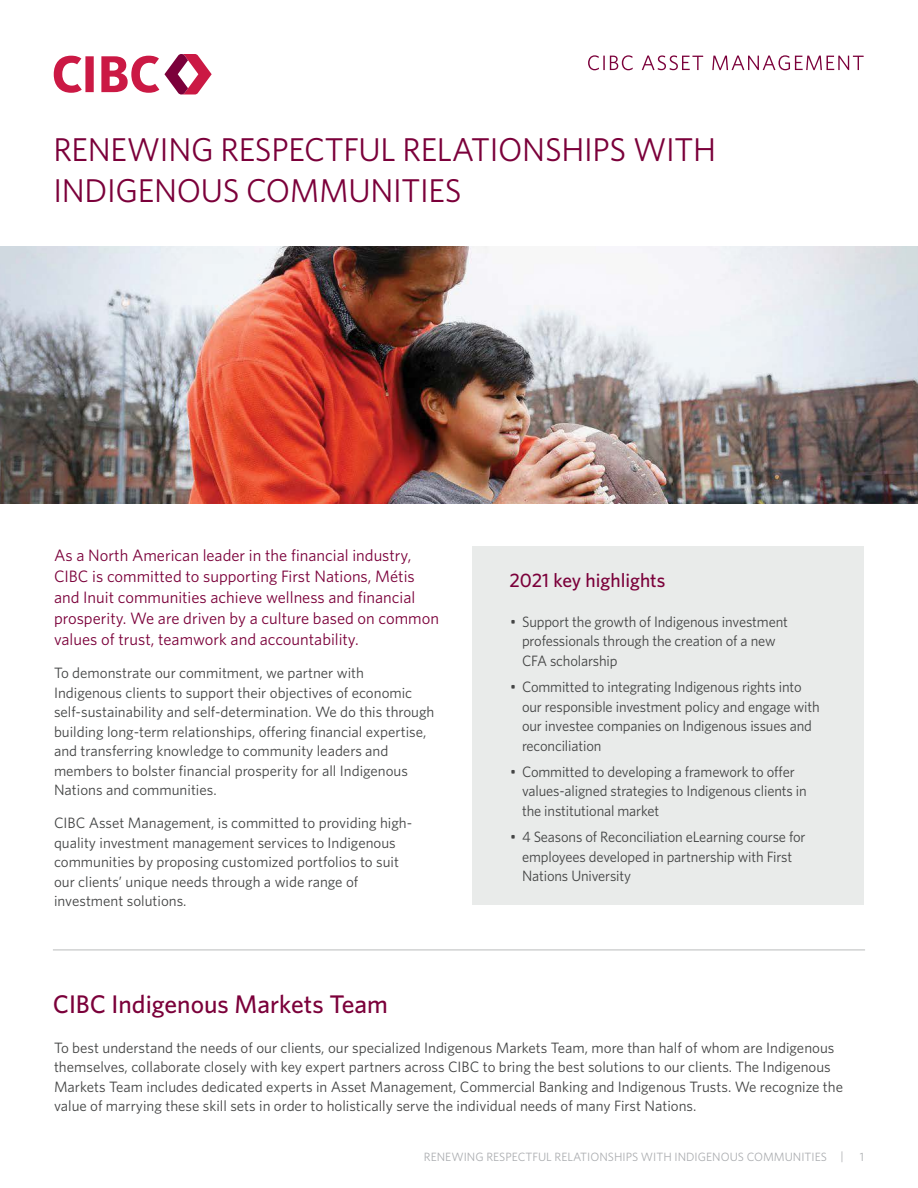
<style>
.page{position:relative;width:918px;height:1188px;background:#fff}
.page>*{position:absolute;margin:0;border:0;box-sizing:border-box;transform-origin:0 0}
.t1{font:33px/40.5px "Whitney";letter-spacing:-.01em;color:#7b003a}
.t2{font:500 25.5px "Whitney";color:#7b003a}
.t3{font:500 19.5px "Whitney";color:#7b003a}
.t4{font:16.5px/21px "Whitney";color:#7b003a}
.t5{font:15px/19.5px "Whitney";color:#434444}
.t6{font:12px "Whitney";color:#acaeb1}
</style>
<div class="page">
<svg style="left:54px;top:54px;width:158px;height:40px"></svg>
<svg style="left:588px;top:55px;width:45px;height:15px"></svg>
<svg style="left:642px;top:55px;width:61px;height:15px"></svg>
<svg style="left:712px;top:55px;width:152px;height:15px"></svg>
<div style="left:472px;top:546px;width:392px;height:359px;background:#e9ebea"></div>
<hr style="left:53px;top:950px;width:812px;height:1px;background:#b9bbbb">
<img style="left:0;top:246px;width:918px;height:257px">
<h1 class="t1" style="left:53px;top:129px;width:664px">RENEWING RESPECTFUL RELATIONSHIPS WITH<br>INDIGENOUS COMMUNITIES</h1>
<p class="t4" style="left:54px;top:544px;width:387px">As a North American leader in the financial industry, CIBC is committed to supporting First Nations, Métis and Inuit communities achieve wellness and financial prosperity. We are driven by a culture based on common values of trust, teamwork and accountability.</p>
<p class="t5" style="left:54px;top:663px;width:382px">To demonstrate our commitment, we partner with Indigenous clients to support their objectives of economic self-sustainability and self-determination. We do this through building long-term relationships, offering financial expertise, and transferring knowledge to community leaders and members to bolster financial prosperity for all Indigenous Nations and communities.</p>
<p class="t5" style="left:54px;top:813px;width:360px">CIBC Asset Management, is committed to providing high&shy;quality investment management services to Indigenous communities by proposing customized portfolios to suit our clients’ unique needs through a wide range of investment solutions.</p>
<h3 class="t3" style="left:509px;top:568px;width:158px">2021 key highlights</h3>
<p class="t5" style="left:522px;top:612px;width:267px;text-indent:-12px">• Support the growth of Indigenous investment professionals through the creation of a new<br>CFA scholarship</p>
<p class="t5" style="left:522px;top:677px;width:299px;text-indent:-12px">• Committed to integrating Indigenous rights into our responsible investment policy and engage with our investee companies on Indigenous issues and reconciliation</p>
<p class="t5" style="left:522px;top:762px;width:286px;text-indent:-12px">• Committed to developing a framework to offer values-aligned strategies to Indigenous clients in the institutional market</p>
<p class="t5" style="left:522px;top:827px;width:285px;text-indent:-12px">• 4 Seasons of Reconciliation eLearning course for employees developed in partnership with First<br>Nations University</p>
<h2 class="t2" style="left:53px;top:987px;width:337px">CIBC Indigenous Markets Team</h2>
<p class="t5" style="left:54px;top:1038px;width:791px">To best understand the needs of our clients, our specialized Indigenous Markets Team, more than half of whom are Indigenous themselves, collaborate closely with key expert partners across CIBC to bring the best solutions to our clients. The Indigenous Markets Team includes dedicated experts in Asset Management, Commercial Banking and Indigenous Trusts. We recognize the value of marrying these skill sets in order to holistically serve the individual needs of many First Nations.</p>
<p class="t6" style="left:424px;top:1149px;width:421px">RENEWING RESPECTFUL RELATIONSHIPS WITH INDIGENOUS COMMUNITIES |</p>
<p class="t6" style="left:860px;top:1149px;width:6px">1</p>
</div>
